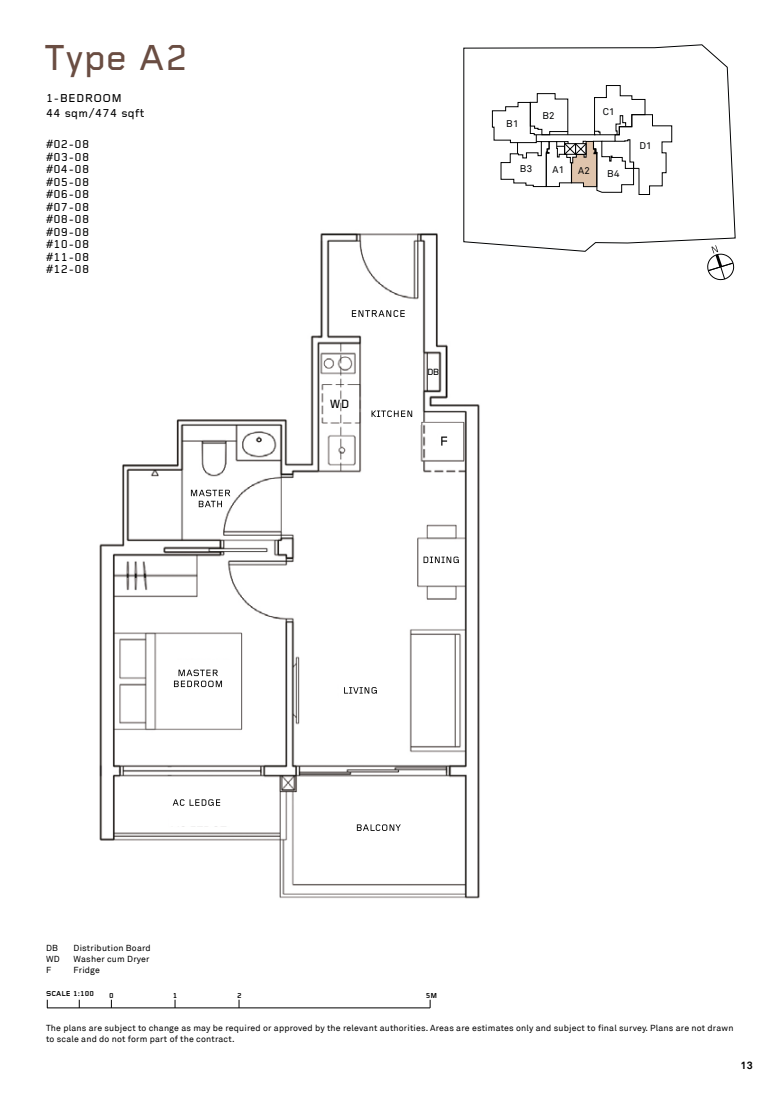
<style>
.page{position:relative;width:780px;height:1099px;background:#fff}
.page>*{position:absolute;margin:0;border:0;box-sizing:border-box;transform-origin:0 0}
.t1{font:500 37.5px "Foundry Gridnik";letter-spacing:.01em;color:#6a4d42}
.t2{font:500 12.38px "Foundry Gridnik";color:#000}
.t3{font:500 11.88px/12.5px "Foundry Gridnik";letter-spacing:.02em;color:#000}
.t4{font:700 10.62px "Akkurat";color:#000}
.t5{font:9.75px "Akkurat";letter-spacing:.03em;color:#010203}
.t6{font:500 9.38px "Foundry Gridnik";color:#000}
.t7{font:8.75px/11.2px "Akkurat";letter-spacing:.02em;color:#000}
.t8{font:700 7.5px "Foundry Gridnik";letter-spacing:.01em;color:#000}
</style>
<div class="page">
<img style="left:99px;top:233px;width:381px;height:666px">
<svg style="left:463px;top:44px;width:272px;height:208px"></svg>
<svg style="left:706px;top:245px;width:28px;height:35px"></svg>
<div style="left:438px;top:434px;width:13px;height:16px;background:#fff"></div>
<svg style="left:441px;top:436px;width:6px;height:9px"></svg>
<div style="left:159px;top:659px;width:78px;height:42px;background:#fff"></div>
<svg style="left:174px;top:669px;width:48px;height:18px"></svg>
<div style="left:304px;top:809px;width:148px;height:42px;background:#fff"></div>
<svg style="left:357px;top:824px;width:44px;height:6px"></svg>
<div style="left:339px;top:678px;width:44px;height:22px;background:#fff"></div>
<svg style="left:344px;top:687px;width:33px;height:6px"></svg>
<div style="left:170px;top:809px;width:62px;height:17px;background:#fff"></div>
<svg style="left:173px;top:799px;width:47px;height:6px"></svg>
<div style="left:419px;top:550px;width:44px;height:21px;background:#fff"></div>
<svg style="left:423px;top:556px;width:36px;height:7px"></svg>
<div style="left:363px;top:402px;width:57px;height:23px;background:#fff"></div>
<svg style="left:371px;top:410px;width:41px;height:7px"></svg>
<svg style="left:191px;top:490px;width:39px;height:17px"></svg>
<svg style="left:352px;top:310px;width:52px;height:7px"></svg>
<hr style="left:47px;top:1007px;width:383px;height:1px;background:#000">
<h1 class="t1" style="left:44px;top:38px;width:145px">Type A2</h1>
<h3 class="t3" style="left:46px;top:92px;width:100px;line-height:14.4px">1-BEDROOM<br>44 sqm/474 sqft</h3>
<h3 class="t3" style="left:46px;top:139px;width:45px;text-align:justify">#02-08 #03-08 #04-08 #05-08 #06-08 #07-08 #08-08 #09-08 #10-08 #11-08 #12-08</h3>
<h2 class="t2" style="left:330px;top:397px;width:21px">WD</h2>
<p class="t5" style="left:506px;top:117px;width:14px">B1</p>
<p class="t5" style="left:542px;top:110px;width:14px">B2</p>
<p class="t5" style="left:520px;top:163px;width:14px">B3</p>
<p class="t5" style="left:552px;top:164px;width:13px">A1</p>
<p class="t5" style="left:602px;top:106px;width:13px">C1</p>
<p class="t5" style="left:578px;top:165px;width:13px">A2</p>
<p class="t5" style="left:607px;top:168px;width:14px">B4</p>
<p class="t5" style="left:639px;top:140px;width:14px">D1</p>
<p class="t6" style="left:427px;top:366px;width:14px">DB</p>
<p class="t7" style="left:46px;top:942px;width:13px">DB</p>
<p class="t7" style="left:74px;top:942px;width:79px">Distribution Board</p>
<p class="t7" style="left:46px;top:953px;width:15px">WD</p>
<p class="t7" style="left:74px;top:953px;width:77px">Washer cum Dryer</p>
<p class="t7" style="left:46px;top:964px;width:7px">F</p>
<p class="t7" style="left:74px;top:964px;width:28px">Fridge</p>
<p class="t8" style="left:46px;top:989px;width:49px">SCALE 1:100</p>
<p class="t8" style="left:109px;top:991px;width:6px">0</p>
<p class="t8" style="left:173px;top:991px;width:6px">1</p>
<p class="t8" style="left:237px;top:991px;width:6px">2</p>
<p class="t8" style="left:426px;top:991px;width:13px">5M</p>
<p class="t7" style="left:46px;top:1022px;width:688px">The plans are subject to change as may be required or approved by the relevant authorities. Areas are estimates only and subject to final survey. Plans are not drawn to scale and do not form part of the contract.</p>
<p class="t4" style="left:740px;top:1058px;width:14px">13</p>
</div>
